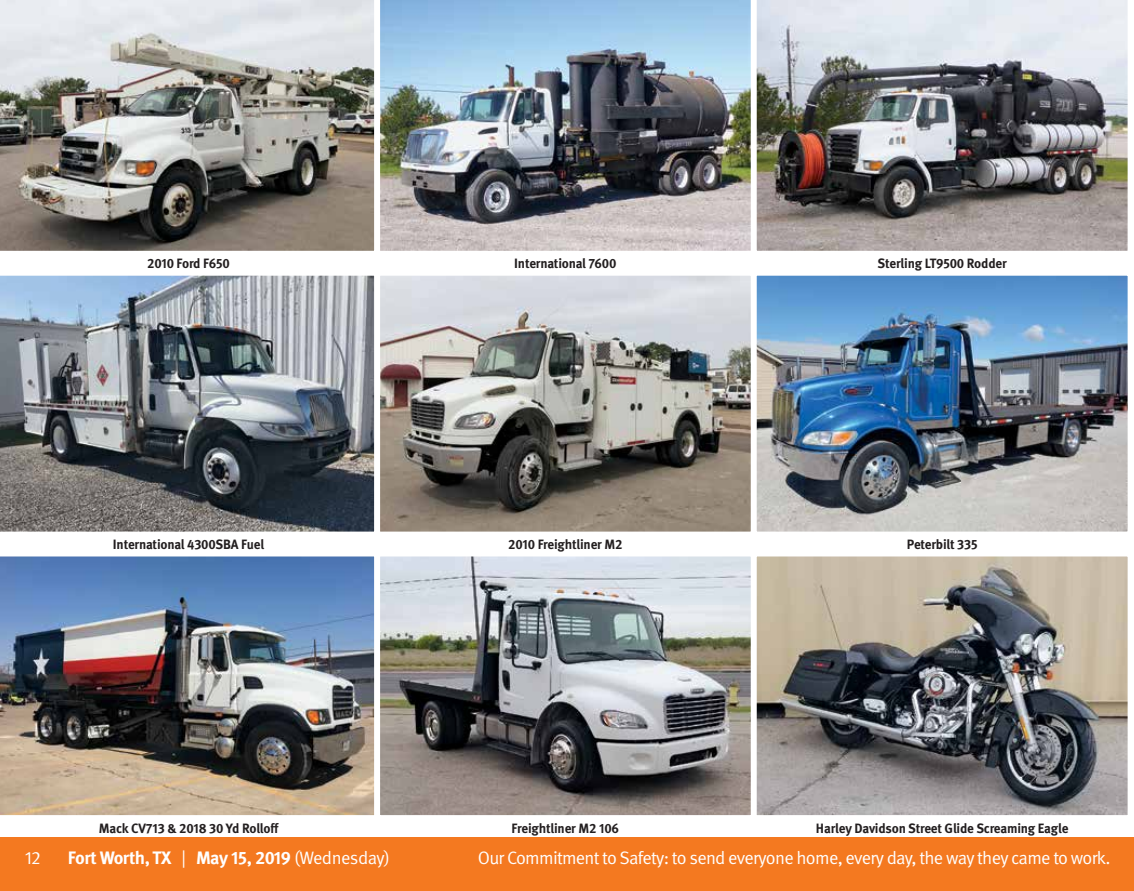
<style>
.page{position:relative;width:1134px;height:891px;background:#fff}
.page>*{position:absolute;margin:0;border:0;box-sizing:border-box;transform-origin:0 0}
.t1{font:18px "Meta Pro";letter-spacing:-.04em;color:#fff}
.t2{font:700 18px "Meta Pro";letter-spacing:-.03em;color:#fff}
.t3{font:700 13.5px "Meta Pro";letter-spacing:-.015em;color:#231f20}
.s1{font-weight:400}
</style>
<div class="page">
<div style="left:0;top:837px;width:1134px;height:54px;background:#f47920"></div>
<svg style="left:0;top:0;width:375px;height:251px;background:#9a9894"></svg>
<img style="left:380px;top:0;width:371px;height:251px">
<img style="left:756px;top:0;width:372px;height:251px">
<img style="left:0;top:556px;width:375px;height:260px">
<img style="left:381px;top:557px;width:369px;height:257px">
<div style="left:377px;top:553px;width:377px;height:265px;border:3px solid #fff"></div>
<img style="left:758px;top:557px;width:369px;height:257px">
<div style="left:754px;top:553px;width:377px;height:265px;border:3px solid #fff"></div>
<img style="left:0;top:275px;width:375px;height:257px">
<img style="left:381px;top:277px;width:369px;height:254px">
<div style="left:377px;top:273px;width:377px;height:262px;border:3px solid #fff"></div>
<img style="left:758px;top:277px;width:369px;height:254px">
<div style="left:754px;top:273px;width:377px;height:262px;border:3px solid #fff"></div>
<p class="t3" style="left:147px;top:253px;width:84px">2010 Ford F650</p>
<p class="t3" style="left:514px;top:253px;width:104px">International 7600</p>
<p class="t3" style="left:878px;top:253px;width:131px">Sterling LT9500 Rodder</p>
<p class="t3" style="left:113px;top:534px;width:153px">International 4300SBA Fuel</p>
<p class="t3" style="left:508px;top:534px;width:116px">2010 Freightliner M2</p>
<p class="t3" style="left:907px;top:534px;width:72px">Peterbilt 335</p>
<p class="t3" style="left:99px;top:817px;width:182px">Mack CV713 &amp; 2018 30 Yd Rolloff</p>
<p class="t3" style="left:512px;top:817px;width:109px">Freightliner M2 106</p>
<p class="t3" style="left:816px;top:817px;width:254px">Harley Davidson Street Glide Screaming Eagle</p>
<h1 class="t1" style="left:25px;top:844px;width:17px">12</h1>
<h1 class="t2" style="left:68px;top:844px;width:324px">Fort Worth, TX <span class="s1">|</span> May 15, 2019 <span class="s1">(Wednesday)</span></h1>
<h1 class="t1" style="left:478px;top:844px;width:634px">Our Commitment to Safety: to send everyone home, every day, the way they came to work.</h1>
</div>
